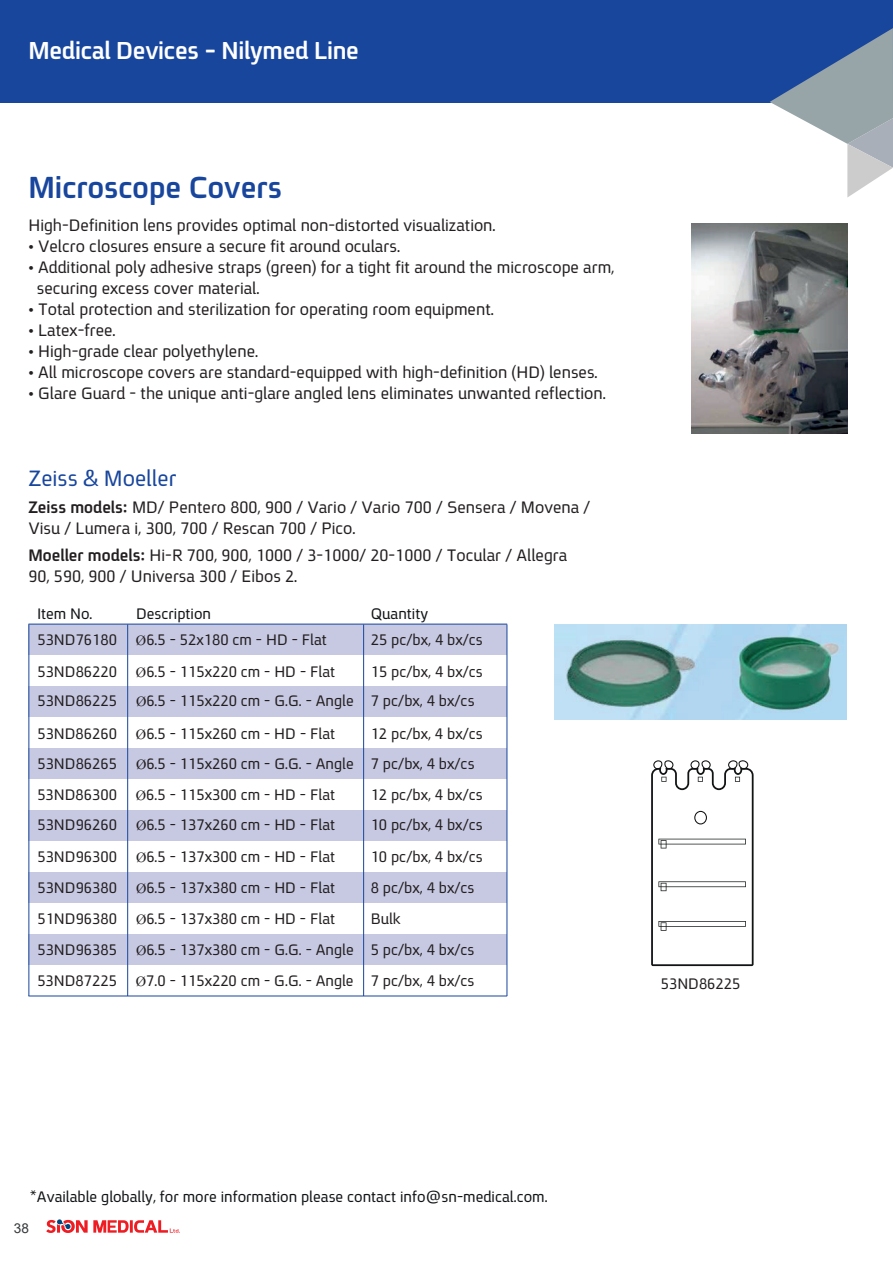
<style>
.page{position:relative;width:893px;height:1263px;background:#fff}
.page>*{position:absolute;margin:0;border:0;box-sizing:border-box;transform-origin:0 0}
.t1{font:700 33px "Fb Spoiler Eng";color:#18469d}
.t2{font:700 26.55px "Fb Spoiler Eng";letter-spacing:-.01em;color:#fff}
.t3{font:24px "Fb Spoiler Eng";color:#18469d}
.t4{font:18px/21px "Fb Spoiler Eng";color:#231f20}
.t5{font:16.5px/30.9px "Fb Spoiler Eng";color:#231f20}
.t6{font:16.5px "Fb Spoiler Eng";color:#111416}
.t7{font:13.65px "Arial";color:#36393a}
.s1{font-weight:700}
</style>
<div class="page">
<div style="left:0;top:0;width:893px;height:102px;background:#18469d"></div>
<svg style="left:770px;top:28px;width:123px;height:169px"></svg>
<svg style="left:46px;top:1219px;width:134px;height:14px"></svg>
<img style="left:555px;top:624px;width:291px;height:96px">
<div style="left:29px;top:686px;width:478px;height:30px;background:#c7c9e3"></div>
<div style="left:29px;top:748px;width:478px;height:30px;background:#c7c9e3"></div>
<div style="left:29px;top:624px;width:478px;height:30px;background:#c7c9e3"></div>
<div style="left:29px;top:872px;width:478px;height:30px;background:#c7c9e3"></div>
<div style="left:29px;top:934px;width:478px;height:30px;background:#c7c9e3"></div>
<div style="left:29px;top:810px;width:478px;height:30px;background:#c7c9e3"></div>
<hr style="left:29px;top:624px;width:1px;height:372px;background:#18469d">
<hr style="left:127px;top:624px;width:1px;height:372px;background:#18469d">
<hr style="left:363px;top:624px;width:1px;height:372px;background:#18469d">
<hr style="left:507px;top:624px;width:1px;height:372px;background:#18469d">
<hr style="left:28px;top:624px;width:479px;height:1px;background:#18469d">
<hr style="left:28px;top:995px;width:479px;height:1px;background:#18469d">
<img style="left:692px;top:223px;width:155px;height:210px">
<svg style="left:651px;top:760px;width:103px;height:206px"></svg>
<h2 class="t2" style="left:28px;top:37px;width:332px">Medical Devices - Nilymed Line</h2>
<h1 class="t1" style="left:28px;top:170px;width:255px">Microscope Covers</h1>
<p class="t4" style="left:28px;top:215px;width:469px">High-Definition lens provides optimal non-distorted visualization.</p>
<p class="t4" style="left:28px;top:236px;width:373px">• Velcro closures ensure a secure fit around oculars.</p>
<p class="t4" style="left:37px;top:257px;width:579px;text-indent:-8px">• Additional poly adhesive straps (green) for a tight fit around the microscope arm, securing excess cover material.</p>
<p class="t4" style="left:28px;top:299px;width:467px">• Total protection and sterilization for operating room equipment.</p>
<p class="t4" style="left:28px;top:320px;width:89px">• Latex-free.</p>
<p class="t4" style="left:28px;top:341px;width:231px">• High-grade clear polyethylene.</p>
<p class="t4" style="left:28px;top:362px;width:571px">• All microscope covers are standard-equipped with high-definition (HD) lenses.</p>
<p class="t4" style="left:28px;top:383px;width:579px">• Glare Guard – the unique anti-glare angled lens eliminates unwanted reflection.</p>
<h3 class="t3" style="left:28px;top:466px;width:150px">Zeiss &amp; Moeller</h3>
<p class="t4" style="left:28px;top:497px;width:563px"><span class="s1">Zeiss models:</span> MD/ Pentero 800, 900 / Vario / Vario 700 / Sensera / Movena /<br>Visu / Lumera i, 300, 700 / Rescan 700 / Pico.</p>
<p class="t4" style="left:28px;top:545px;width:540px"><span class="s1">Moeller models:</span> Hi-R 700, 900, 1000 / 3-1000/ 20-1000 / Tocular / Allegra<br>90, 590, 900 / Universa 300 / Eibos 2.</p>
<p class="t6" style="left:37px;top:605px;width:57px">Item No.</p>
<p class="t6" style="left:371px;top:605px;width:59px">Quantity</p>
<p class="t6" style="left:136px;top:605px;width:76px">Description</p>
<p class="t5" style="left:37px;top:625px;width:291px">53ND76180 <span class="s1">Ø</span>6.5 - 52x180 cm - HD - Flat</p>
<p class="t5" style="left:371px;top:625px;width:114px">25 pc/bx, 4 bx/cs</p>
<p class="t5" style="left:37px;top:656px;width:299px">53ND86220 <span class="s1">Ø</span>6.5 - 115x220 cm - HD - Flat</p>
<p class="t5" style="left:371px;top:656px;width:114px">15 pc/bx, 4 bx/cs</p>
<p class="t5" style="left:37px;top:685px;width:318px">53ND86225 <span class="s1">Ø</span>6.5 - 115x220 cm - G.G. - Angle</p>
<p class="t5" style="left:371px;top:685px;width:105px">7 pc/bx, 4 bx/cs</p>
<p class="t5" style="left:37px;top:719px;width:299px">53ND86260 <span class="s1">Ø</span>6.5 - 115x260 cm - HD - Flat</p>
<p class="t5" style="left:371px;top:719px;width:114px">12 pc/bx, 4 bx/cs</p>
<p class="t5" style="left:37px;top:748px;width:318px">53ND86265 <span class="s1">Ø</span>6.5 - 115x260 cm - G.G. - Angle</p>
<p class="t5" style="left:371px;top:748px;width:105px">7 pc/bx, 4 bx/cs</p>
<p class="t5" style="left:37px;top:780px;width:299px">53ND86300 <span class="s1">Ø</span>6.5 - 115x300 cm - HD - Flat</p>
<p class="t5" style="left:371px;top:780px;width:114px">12 pc/bx, 4 bx/cs<br>10 pc/bx, 4 bx/cs<br>10 pc/bx, 4 bx/cs<br>8 pc/bx, 4 bx/cs<br>Bulk</p>
<p class="t5" style="left:37px;top:810px;width:299px;line-height:31.5px">53ND96260 <span class="s1">Ø</span>6.5 - 137x260 cm - HD - Flat<br>53ND96300<br>53ND96380</p>
<p class="t5" style="left:136px;top:841px;width:201px;line-height:31.8px"><span class="s1">Ø</span>6.5 - 137x300 cm - HD - Flat<br><span class="s1">Ø</span>6.5 - 137x380 cm - HD - Flat</p>
<p class="t5" style="left:37px;top:903px;width:299px">51ND96380 <span class="s1">Ø</span>6.5 - 137x380 cm - HD - Flat</p>
<p class="t5" style="left:37px;top:934px;width:318px">53ND96385 <span class="s1">Ø</span>6.5 - 137x380 cm - G.G. - Angle</p>
<p class="t5" style="left:371px;top:934px;width:105px">5 pc/bx, 4 bx/cs</p>
<p class="t5" style="left:37px;top:966px;width:439px">53ND87225 <span class="s1">Ø</span>7.0 - 115x220 cm - G.G. - Angle 7 pc/bx, 4 bx/cs</p>
<p class="t5" style="left:661px;top:969px;width:81px">53ND86225</p>
<p class="t6" style="left:30px;top:1189px;width:519px">*Available globally, for more information please contact info@sn-medical.com.</p>
<p class="t7" style="left:14px;top:1219px;width:17px">38</p>
</div>
